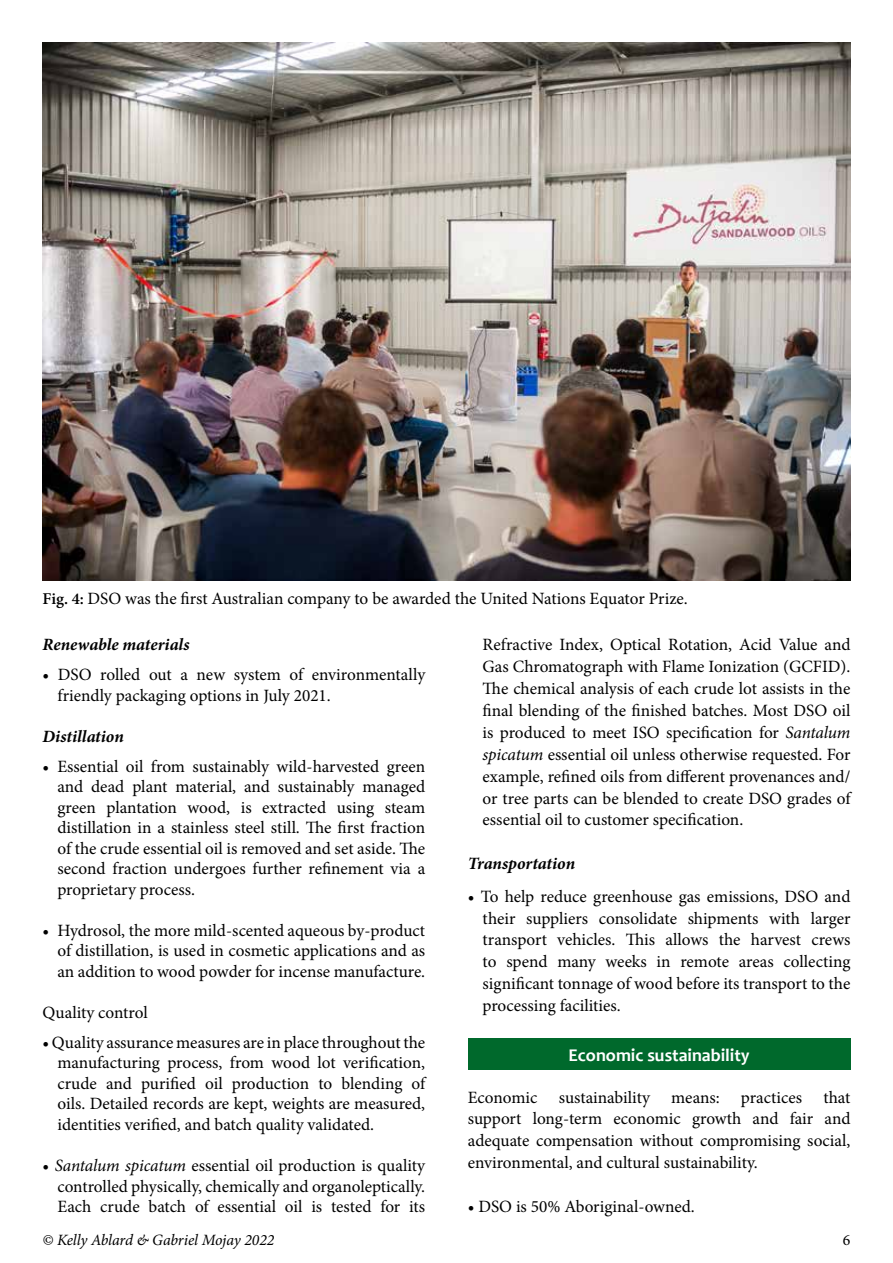
<style>
.page{position:relative;width:893px;height:1263px;background:#fff}
.page>*{position:absolute;margin:0;border:0;box-sizing:border-box;transform-origin:0 0}
.t1{font:700 18px "Candara";color:#fff}
.t2{font:17.25px/21.9px "Minion Pro";color:#000;text-align:justify}
.t3{font:italic 700 17.25px "Minion Pro";color:#000}
.t4{font:italic 15.75px "Minion Pro";letter-spacing:-.01em;color:#000}
.t5{font:15.75px "Minion Pro";color:#000}
.s1{font-weight:600;font-size:16.5px}
.s2{font-style:italic}
</style>
<div class="page">
<img style="left:43px;top:43px;width:807px;height:537px">
<div style="left:468px;top:1038px;width:382px;height:32px;background:#00692c"></div>
<p class="t2" style="left:43px;top:588px;width:647px"><span class="s1">Fig. 4:</span> DSO was the first Australian company to be awarded the United Nations Equator Prize.</p>
<p class="t2" style="left:483px;top:634px;width:369px">Refractive Index, Optical Rotation, Acid Value and Gas Chromatograph with Flame Ionization (GCFID).<br>The chemical analysis of each crude lot assists in the final blending of the finished batches. Most DSO oil is produced to meet ISO specification for <span class="s2">Santalum spicatum</span> essential oil unless otherwise requested. For example, refined oils from different provenances and/ or tree parts can be blended to create DSO grades of essential oil to customer specification.</p>
<p class="t3" style="left:468px;top:851px;width:109px">Transportation</p>
<p class="t2" style="left:483px;top:885px;width:369px;text-indent:-15px">• To help reduce greenhouse gas emissions, DSO and their suppliers consolidate shipments with larger transport vehicles. This allows the harvest crews to spend many weeks in remote areas collecting significant tonnage of wood before its transport to the processing facilities.</p>
<p class="t1" style="left:568px;top:1043px;width:183px">Economic sustainability</p>
<p class="t2" style="left:468px;top:1086px;width:384px">Economic sustainability means: practices that support long-term economic growth and fair and adequate compensation without compromising social, environmental, and cultural sustainability.</p>
<p class="t2" style="left:468px;top:1195px;width:229px">• DSO is 50% Aboriginal-owned.</p>
<p class="t3" style="left:43px;top:633px;width:149px">Renewable materials</p>
<p class="t2" style="left:57px;top:664px;width:369px;line-height:20.5px;text-indent:-15px">• DSO rolled out a new system of environmentally friendly packaging options in July 2021.</p>
<p class="t3" style="left:43px;top:724px;width:83px">Distillation</p>
<p class="t2" style="left:57px;top:756px;width:369px;line-height:20.5px;text-indent:-15px">• Essential oil from sustainably wild-harvested green and dead plant material, and sustainably managed green plantation wood, is extracted using steam distillation in a stainless steel still. The first fraction of the crude essential oil is removed and set aside. The second fraction undergoes further refinement via a proprietary process.</p>
<p class="t2" style="left:57px;top:920px;width:369px;line-height:20.5px;text-indent:-15px">• Hydrosol, the more mild-scented aqueous by-product of distillation, is used in cosmetic applications and as an addition to wood powder for incense manufacture.</p>
<p class="t2" style="left:43px;top:1001px;width:107px">Quality control</p>
<p class="t2" style="left:57px;top:1032px;width:369px;line-height:20.5px;text-indent:-15px">• Quality assurance measures are in place throughout the manufacturing process, from wood lot verification, crude and purified oil production to blending of oils. Detailed records are kept, weights are measured, identities verified, and batch quality validated.</p>
<p class="t2" style="left:57px;top:1155px;width:369px;line-height:20.5px;text-indent:-15px">• <span class="s2">Santalum spicatum</span> essential oil production is quality controlled physically, chemically and organoleptically.<br>Each crude batch of essential oil is tested for its</p>
<p class="t4" style="left:43px;top:1229px;width:233px">© Kelly Ablard &amp; Gabriel Mojay 2022</p>
<p class="t5" style="left:843px;top:1229px;width:9px">6</p>
</div>
